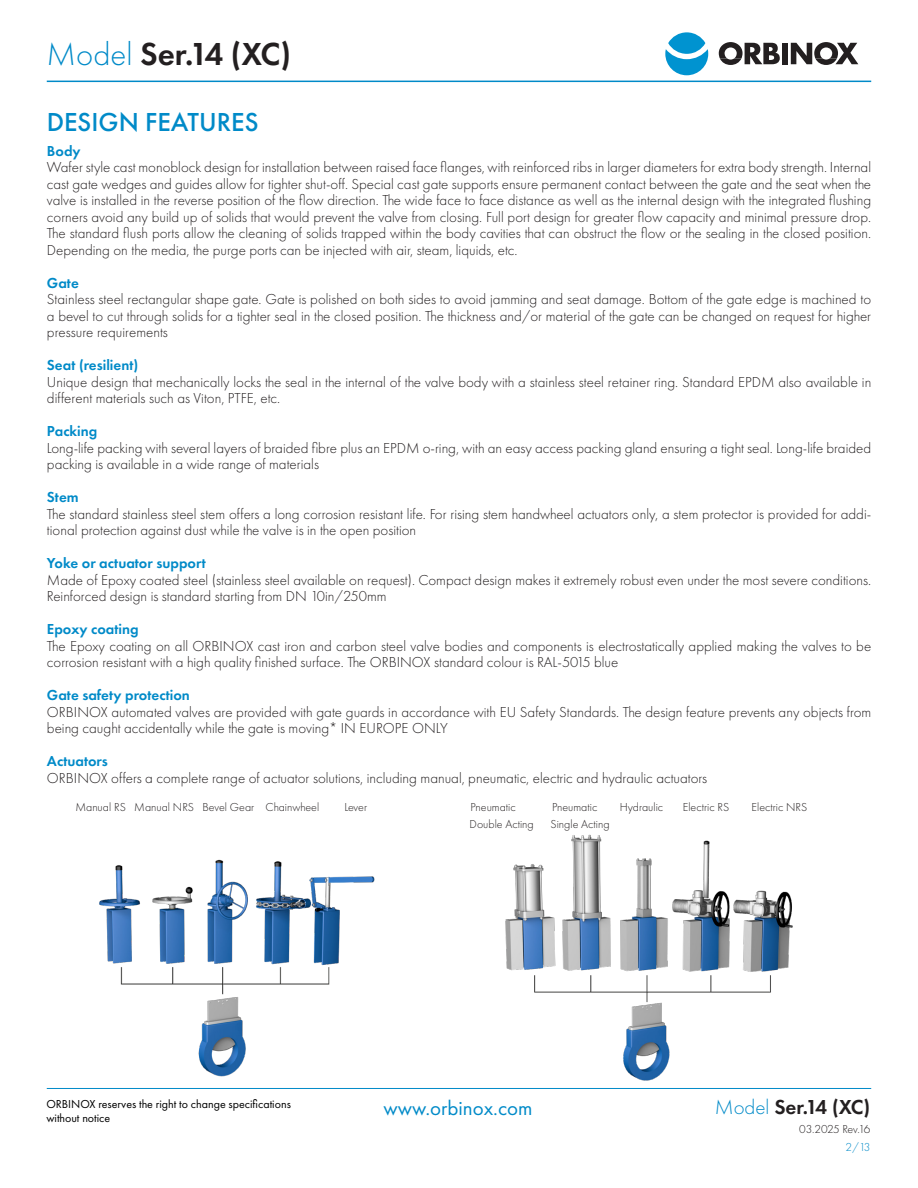
<style>
.page{position:relative;width:918px;height:1188px;background:#fff}
.page>*{position:absolute;margin:0;border:0;box-sizing:border-box;transform-origin:0 0}
.Modelo{font:600 33px "Futura PT";letter-spacing:-.03em;color:#231f20}
.títulos_n1{font:500 27px "Futura PT";color:#008ac8}
.t1{font:21px "Futura PT";color:#008ac8}
.Modelo_folio{font:600 21px "Futura PT";letter-spacing:-.03em;color:#231f20}
.cuerpo{font:300 15px/16.5px "Futura PT";color:#231f20}
.sub-titulos{font:600 15px "Futura PT";color:#008ac8}
.pie{font:300 12px "Futura PT";color:#231f20}
.base{font:12px "Futura PT";color:#000}
.base-2{font:300 12px "Futura PT";letter-spacing:-.04em;color:#231f20}
.base-3{font:300 12px "Futura PT";color:#008ac8}
.s1{font-weight:300;color:#008ac8}
</style>
<div class="page">
<hr style="left:47px;top:1088px;width:824px;height:1px;background:#008ac8">
<hr style="left:47px;top:81px;width:824px;height:1px;background:#008ac8">
<div style="left:668px;top:32px;width:37px;height:22px;background:#0093d0;border-radius:50%"></div>
<svg style="left:665px;top:49px;width:43px;height:26px"></svg>
<svg style="left:719px;top:42px;width:61px;height:23px"></svg>
<div style="left:782px;top:43px;width:6px;height:21px;background:#231f20"></div>
<svg style="left:791px;top:42px;width:67px;height:23px"></svg>
<img style="left:99px;top:859px;width:276px;height:218px">
<img style="left:505px;top:834px;width:288px;height:247px">
<p class="Modelo" style="left:47px;top:33px;width:246px"><span class="s1">Model</span> Ser.14 (XC)</p>
<p class="títulos_n1" style="left:47px;top:106px;width:213px">DESIGN FEATURES</p>
<p class="sub-titulos" style="left:47px;top:141px;width:35px">Body</p>
<p class="cuerpo" style="left:47px;top:159px;width:826px;text-align:justify">Wafer style cast monoblock design for installation between raised face flanges, with reinforced ribs in larger diameters for extra body strength. Internal cast gate wedges and guides allow for tighter shut-off. Special cast gate supports ensure permanent contact between the gate and the seat when the valve is installed in the reverse position of the flow direction. The wide face to face distance as well as the internal design with the integrated flushing corners avoid any build up of solids that would prevent the valve from closing. Full port design for greater flow capacity and minimal pressure drop.<br>The standard flush ports allow the cleaning of solids trapped within the body cavities that can obstruct the flow or the sealing in the closed position.<br>Depending on the media, the purge ports can be injected with air, steam, liquids, etc.</p>
<p class="sub-titulos" style="left:47px;top:273px;width:33px">Gate</p>
<p class="cuerpo" style="left:47px;top:291px;width:826px;text-align:justify">Stainless steel rectangular shape gate. Gate is polished on both sides to avoid jamming and seat damage. Bottom of the gate edge is machined to a bevel to cut through solids for a tighter seal in the closed position. The thickness and/or material of the gate can be changed on request for higher pressure requirements</p>
<p class="sub-titulos" style="left:47px;top:356px;width:93px">Seat (resilient)</p>
<p class="cuerpo" style="left:47px;top:374px;width:826px">Unique design that mechanically locks the seal in the internal of the valve body with a stainless steel retainer ring. Standard EPDM also available in different materials such as Viton, PTFE, etc.</p>
<p class="sub-titulos" style="left:47px;top:422px;width:52px">Packing</p>
<p class="cuerpo" style="left:47px;top:440px;width:826px">Long-life packing with several layers of braided fibre plus an EPDM o-ring, with an easy access packing gland ensuring a tight seal. Long-life braided packing is available in a wide range of materials</p>
<p class="sub-titulos" style="left:47px;top:488px;width:33px">Stem</p>
<p class="cuerpo" style="left:47px;top:506px;width:826px">The standard stainless steel stem offers a long corrosion resistant life. For rising stem handwheel actuators only, a stem protector is provided for addi&shy;tional protection against dust while the valve is in the open position</p>
<p class="sub-titulos" style="left:47px;top:554px;width:161px">Yoke or actuator support</p>
<p class="cuerpo" style="left:47px;top:572px;width:826px">Made of Epoxy coated steel (stainless steel available on request). Compact design makes it extremely robust even under the most severe conditions.<br>Reinforced design is standard starting from DN 10in/250mm</p>
<p class="sub-titulos" style="left:47px;top:620px;width:93px">Epoxy coating</p>
<p class="cuerpo" style="left:47px;top:638px;width:826px">The Epoxy coating on all ORBINOX cast iron and carbon steel valve bodies and components is electrostatically applied making the valves to be corrosion resistant with a high quality finished surface. The ORBINOX standard colour is RAL-5015 blue</p>
<p class="sub-titulos" style="left:47px;top:686px;width:144px">Gate safety protection</p>
<p class="cuerpo" style="left:47px;top:704px;width:826px">ORBINOX automated valves are provided with gate guards in accordance with EU Safety Standards. The design feature prevents any objects from being caught accidentally while the gate is moving* IN EUROPE ONLY</p>
<p class="sub-titulos" style="left:47px;top:752px;width:63px">Actuators</p>
<p class="cuerpo" style="left:47px;top:770px;width:662px">ORBINOX offers a complete range of actuator solutions, including manual, pneumatic, electric and hydraulic actuators</p>
<p class="pie" style="left:75px;top:800px;width:245px">Manual RS Manual NRS Bevel Gear Chainwheel</p>
<p class="pie" style="left:344px;top:800px;width:24px">Lever</p>
<p class="pie" style="left:471px;top:800px;width:47px">Pneumatic</p>
<p class="pie" style="left:552px;top:800px;width:47px">Pneumatic</p>
<p class="pie" style="left:620px;top:800px;width:45px">Hydraulic</p>
<p class="pie" style="left:683px;top:800px;width:48px">Electric RS</p>
<p class="pie" style="left:752px;top:800px;width:57px">Electric NRS</p>
<p class="pie" style="left:470px;top:817px;width:66px">Double Acting</p>
<p class="pie" style="left:551px;top:817px;width:61px">Single Acting</p>
<p class="base" style="left:46px;top:1097px;width:246px">ORBINOX reserves the right to change specifications</p>
<h3 class="t1" style="left:383px;top:1095px;width:151px">www.orbinox.com</h3>
<p class="base" style="left:46px;top:1111px;width:65px">without notice</p>
<p class="Modelo_folio" style="left:715px;top:1094px;width:157px"><span class="s1">Model</span> Ser.14 (XC)</p>
<p class="base-2" style="left:799px;top:1122px;width:73px">03.2025 Rev.16</p>
<p class="base-3" style="left:846px;top:1141px;width:26px">2/13</p>
</div>
